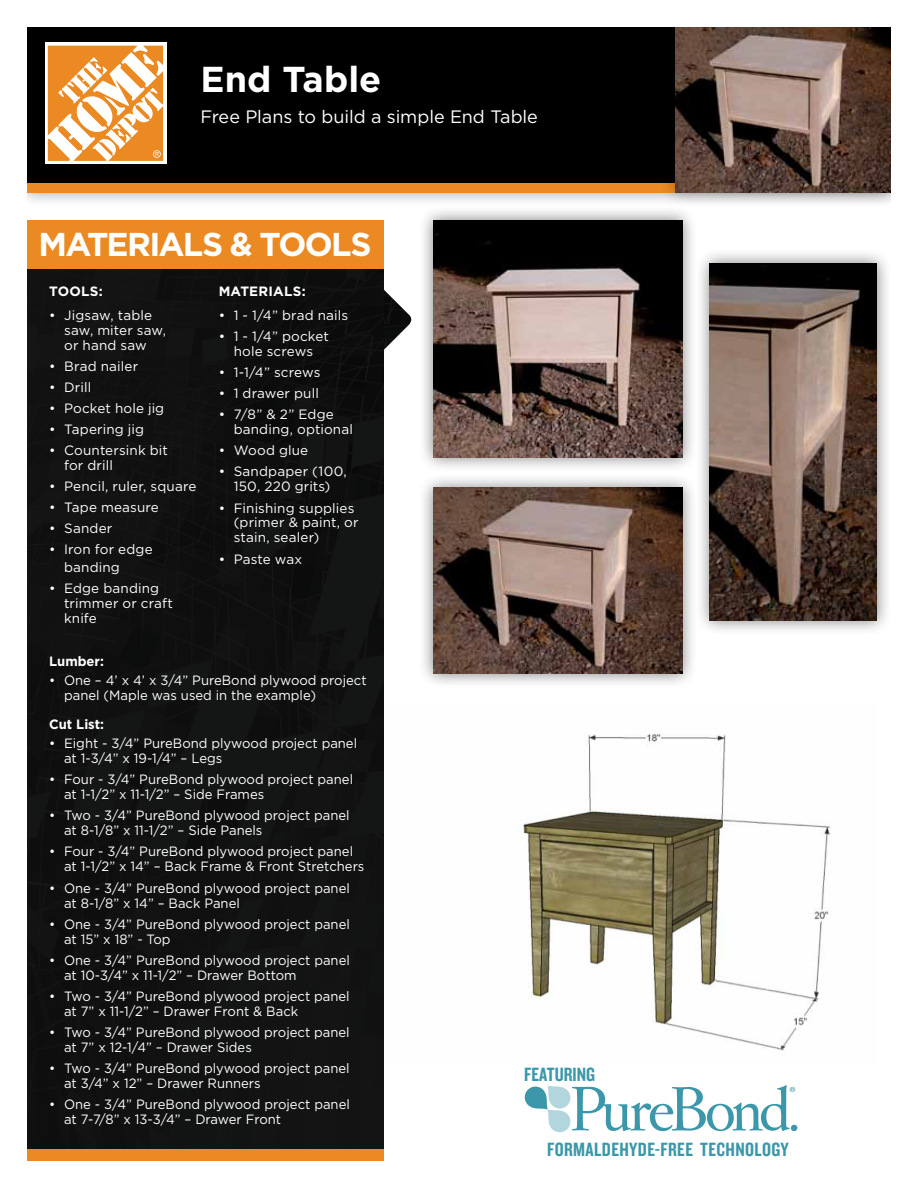
<style>
.page{position:relative;width:918px;height:1188px;background:#fff}
.page>*{position:absolute;margin:0;border:0;box-sizing:border-box;transform-origin:0 0}
.t1{font:700 36px "Gotham";color:#fff}
.t2{font:700 33px "Gotham";letter-spacing:-.055em;color:#fff}
.t3{font:19.95px "Knockout HTF49 Liteweight";letter-spacing:.02em;color:#3b97a9}
.t4{font:19.95px "Knockout HTF49 Liteweight";color:#3b97a9}
.t5{font:18px "Gotham";letter-spacing:-.005em;color:#fff}
.t6{font:13.5px/15px "Gotham";color:#fff}
.t7{font:700 13.5px "Gotham";color:#fff}
</style>
<div class="page">
<img style="left:516px;top:734px;width:315px;height:317px">
<div style="left:12px;top:8px;width:895px;height:199px;background:#000;opacity:.4"></div>
<div style="left:27px;top:23px;width:864px;height:160px;background:#000"></div>
<div style="left:27px;top:183px;width:864px;height:9px;background:#eb8923"></div>
<div style="left:660px;top:11px;width:247px;height:196px;background:#000;opacity:.3"></div>
<img style="left:675px;top:27px;width:216px;height:165px">
<svg style="left:45px;top:43px;width:121px;height:121px"></svg>
<svg style="left:48px;top:46px;width:115px;height:115px;background:#f2b474"></svg>
<img style="left:384px;top:290px;width:28px;height:60px">
<div style="left:27px;top:269px;width:357px;height:880px;background:#111"></div>
<div style="left:27px;top:1149px;width:357px;height:12px;background:#eb8923"></div>
<div style="left:27px;top:220px;width:357px;height:49px;background:#eb8923"></div>
<div style="left:418px;top:205px;width:279px;height:267px;background:#000;opacity:.5"></div>
<img style="left:433px;top:220px;width:249px;height:237px">
<div style="left:418px;top:472px;width:279px;height:217px;background:#000;opacity:.5"></div>
<img style="left:433px;top:488px;width:249px;height:185px">
<svg style="left:524px;top:1085px;width:273px;height:48px"></svg>
<div style="left:694px;top:248px;width:198px;height:388px;background:#000;opacity:.5"></div>
<img style="left:710px;top:263px;width:167px;height:357px">
<div style="left:0;top:0;width:918px;height:27px;background:#fff"></div>
<div style="left:891px;top:0;width:27px;height:1188px;background:#fff"></div>
<div style="left:0;top:0;width:27px;height:1188px;background:#fff"></div>
<h1 class="t1" style="left:200px;top:59px;width:182px">End Table</h1>
<h3 class="t5" style="left:200px;top:106px;width:339px">Free Plans to build a simple End Table</h3>
<h2 class="t2" style="left:39px;top:225px;width:334px">Mate rials &amp; Tools</h2>
<p class="t7" style="left:49px;top:284px;width:20px">TOOLS</p>
<p class="t7" style="left:99px;top:284px;width:5px">:</p>
<p class="t6" style="left:64px;top:308px;width:103px;text-indent:-15px">• Jigsaw, table saw, miter saw, or hand saw</p>
<p class="t6" style="left:49px;top:359px;width:91px">• Brad nailer</p>
<p class="t6" style="left:49px;top:380px;width:44px">• Drill</p>
<p class="t6" style="left:49px;top:401px;width:117px">• Pocket hole jig</p>
<p class="t6" style="left:49px;top:422px;width:96px">• Tapering jig</p>
<p class="t6" style="left:64px;top:443px;width:105px;text-indent:-15px">• Countersink bit for drill</p>
<p class="t6" style="left:49px;top:479px;width:149px">• Pencil, ruler, square</p>
<p class="t6" style="left:49px;top:500px;width:111px">• Tape measure</p>
<p class="t6" style="left:49px;top:521px;width:65px">• Sander</p>
<p class="t6" style="left:64px;top:540px;width:90px;line-height:18px;text-indent:-15px">• Iron for edge banding</p>
<p class="t6" style="left:64px;top:581px;width:111px;text-indent:-15px">• Edge banding trimmer or craft knife</p>
<p class="t7" style="left:219px;top:284px;width:50px">MATERIALS</p>
<p class="t7" style="left:302px;top:284px;width:5px">:</p>
<p class="t6" style="left:219px;top:308px;width:131px">• 1 - 1/4” brad nails</p>
<p class="t6" style="left:219px;top:329px;width:112px;text-align:center">• 1 - 1/4” pocket hole screws</p>
<p class="t6" style="left:219px;top:365px;width:103px">• 1-1/4” screws</p>
<p class="t6" style="left:219px;top:386px;width:102px">• 1 drawer pull</p>
<p class="t6" style="left:234px;top:407px;width:121px;text-indent:-15px">• 7/8” &amp; 2” Edge banding, optional</p>
<p class="t6" style="left:219px;top:443px;width:91px">• Wood glue</p>
<p class="t6" style="left:219px;top:464px;width:130px;text-align:center">• Sandpaper (100,<br>150, 220 grits)</p>
<p class="t6" style="left:234px;top:500px;width:126px;text-indent:-15px">• Finishing supplies (primer &amp; paint, or stain, sealer)</p>
<p class="t6" style="left:219px;top:551px;width:85px">• Paste wax</p>
<p class="t7" style="left:49px;top:653px;width:56px">Lumber:</p>
<p class="t6" style="left:64px;top:673px;width:304px;text-indent:-15px">• One – 4’ x 4’ x 3/4” PureBond plywood project panel (Maple was used in the example)</p>
<p class="t7" style="left:49px;top:716px;width:56px">Cut List:</p>
<p class="t6" style="left:64px;top:736px;width:295px;text-indent:-15px">• Eight - 3/4” PureBond plywood project panel at 1-3/4” x 19-1/4” – Legs</p>
<p class="t6" style="left:64px;top:772px;width:291px;text-indent:-15px">• Four - 3/4” PureBond plywood project panel at 1-1/2” x 11-1/2” – Side Frames</p>
<p class="t6" style="left:64px;top:808px;width:287px;text-indent:-15px">• Two - 3/4” PureBond plywood project panel at 8-1/8” x 11-1/2” – Side Panels</p>
<p class="t6" style="left:64px;top:844px;width:302px;text-indent:-15px">• Four - 3/4” PureBond plywood project panel at 1-1/2” x 14” – Back Frame &amp; Front Stretchers</p>
<p class="t6" style="left:64px;top:880px;width:287px;text-indent:-15px">• One - 3/4” PureBond plywood project panel at 8-1/8” x 14” – Back Panel</p>
<p class="t6" style="left:64px;top:916px;width:287px;text-indent:-15px">• One - 3/4” PureBond plywood project panel at 15” x 18” - Top</p>
<p class="t6" style="left:64px;top:952px;width:287px;text-indent:-15px">• One - 3/4” PureBond plywood project panel at 10-3/4” x 11-1/2” – Drawer Bottom</p>
<p class="t6" style="left:64px;top:988px;width:287px;text-indent:-15px">• Two - 3/4” PureBond plywood project panel at 7” x 11-1/2” – Drawer Front &amp; Back</p>
<p class="t6" style="left:64px;top:1024px;width:287px;text-indent:-15px">• Two - 3/4” PureBond plywood project panel at 7” x 12-1/4” – Drawer Sides</p>
<p class="t6" style="left:64px;top:1060px;width:287px;text-indent:-15px">• Two - 3/4” PureBond plywood project panel at 3/4” x 12” – Drawer Runners</p>
<p class="t6" style="left:64px;top:1096px;width:287px;text-indent:-15px">• One - 3/4” PureBond plywood project panel at 7-7/8” x 13-3/4” – Drawer Front</p>
<h3 class="t4" style="left:524px;top:1064px;width:72px">FEATURING</h3>
<h3 class="t3" style="left:547px;top:1140px;width:243px">FORMALDEHYDE-FREE TECHNOLOGY</h3>
</div>
